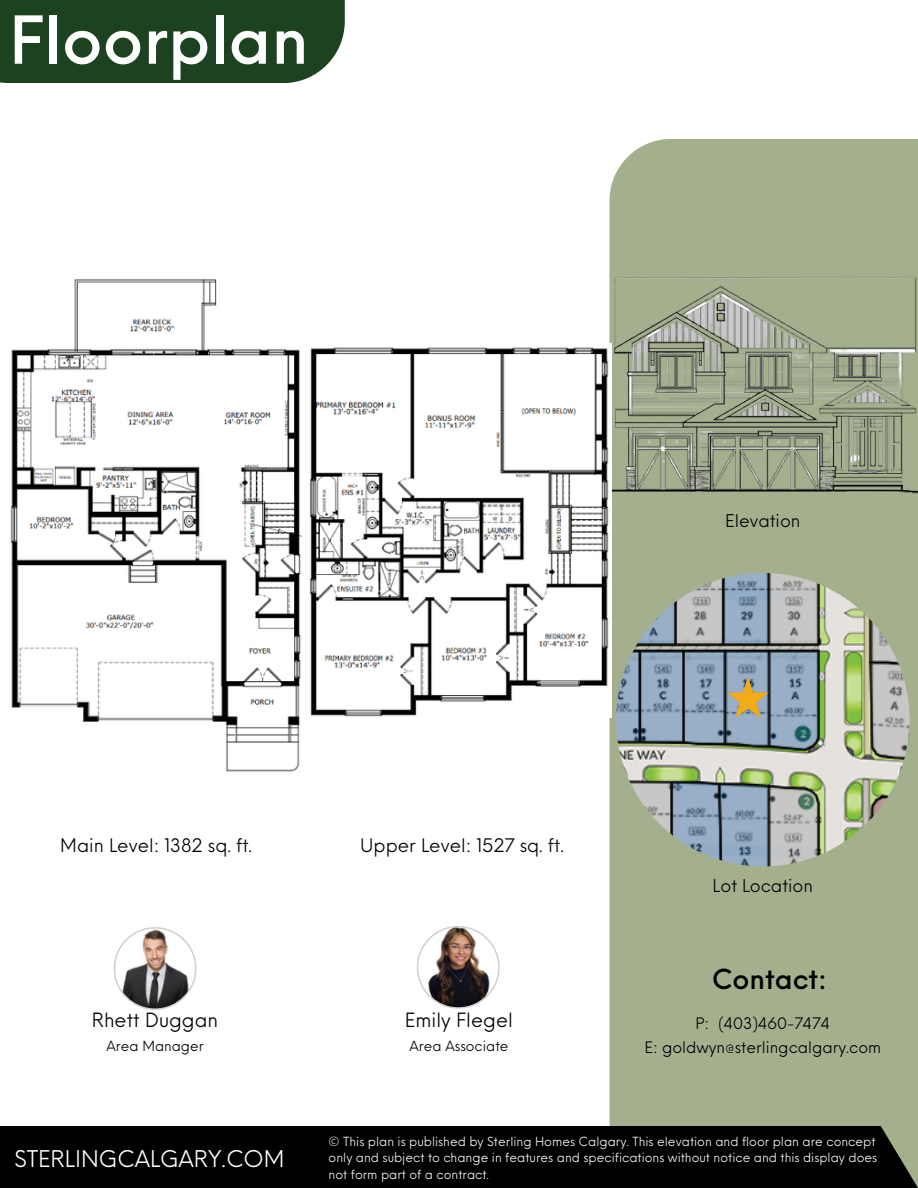
<style>
.page{position:relative;width:918px;height:1188px;background:#fff}
.page>*{position:absolute;margin:0;border:0;box-sizing:border-box;transform-origin:0 0}
.t1{font:500 64.5px "Neue Einstellung";color:#fff}
.t2{font:500 27px "Neue Einstellung";color:#000}
.t3{font:22.5px "Neue Einstellung";color:#fff}
.t4{font:19.2px "Neue Einstellung";color:#000}
.t5{font:18.3px "Neue Einstellung";color:#000}
.t6{font:17.25px "Neue Einstellung";color:#000}
.t7{font:15.6px/24.8px "Neue Einstellung";color:#000;text-align:center}
.t8{font:13.65px "Neue Einstellung";color:#000}
.t9{font:12.3px/16.4px "Neue Einstellung";color:#f6f9f6}
</style>
<div class="page">
<div style="left:609px;top:139px;width:309px;height:1049px;background:#a4b08d"></div>
<div style="left:0;top:1126px;width:881px;height:62px;background:#000"></div>
<svg style="left:881px;top:1126px;width:37px;height:62px"></svg>
<div style="left:0;top:0;width:345px;height:83px;background:#1d4220"></div>
<img style="left:616px;top:573px;width:294px;height:293px;border-radius:50%">
<img style="left:727px;top:677px;width:42px;height:41px">
<svg style="left:114px;top:927px;width:82px;height:83px"></svg>
<svg style="left:417px;top:926px;width:83px;height:83px"></svg>
<img style="left:10px;top:279px;width:291px;height:493px">
<img style="left:309px;top:343px;width:303px;height:375px">
<img style="left:612px;top:277px;width:306px;height:217px">
<h5 class="t1" style="left:9px;top:-18px;width:301px">Floorplan</h5>
<p class="t6" style="left:725px;top:505px;width:77px">Elevation</p>
<h4 class="t5" style="left:60px;top:829px;width:193px">Main Level: 1382 sq. ft.</h4>
<p class="t4" style="left:92px;top:1003px;width:128px">Rhett Duggan</p>
<p class="t8" style="left:106px;top:1033px;width:99px">Area Manager</p>
<p class="t3" style="left:14px;top:1139px;width:272px">STERLINGCALGARY.COM</p>
<h2 class="t5" style="left:360px;top:829px;width:205px">Upper Level: 1527 sq. ft.</h2>
<h4 class="t4" style="left:405px;top:1003px;width:110px">Emily Flegel</h4>
<h4 class="t8" style="left:409px;top:1033px;width:101px">Area Associate</h4>
<p class="t6" style="left:713px;top:870px;width:102px">Lot Location</p>
<p class="t2" style="left:712px;top:955px;width:117px">Contact:</p>
<h4 class="t7" style="left:644px;top:1009px;width:238px">P: (403)460-7474<br>E: goldwyn@sterlingcalgary.com</h4>
<p class="t9" style="left:329px;top:1132px;width:550px">© This plan is published by Sterling Homes Calgary. This elevation and floor plan are concept only and subject to change in features and specifications without notice and this display does not form part of a contract.</p>
</div>
